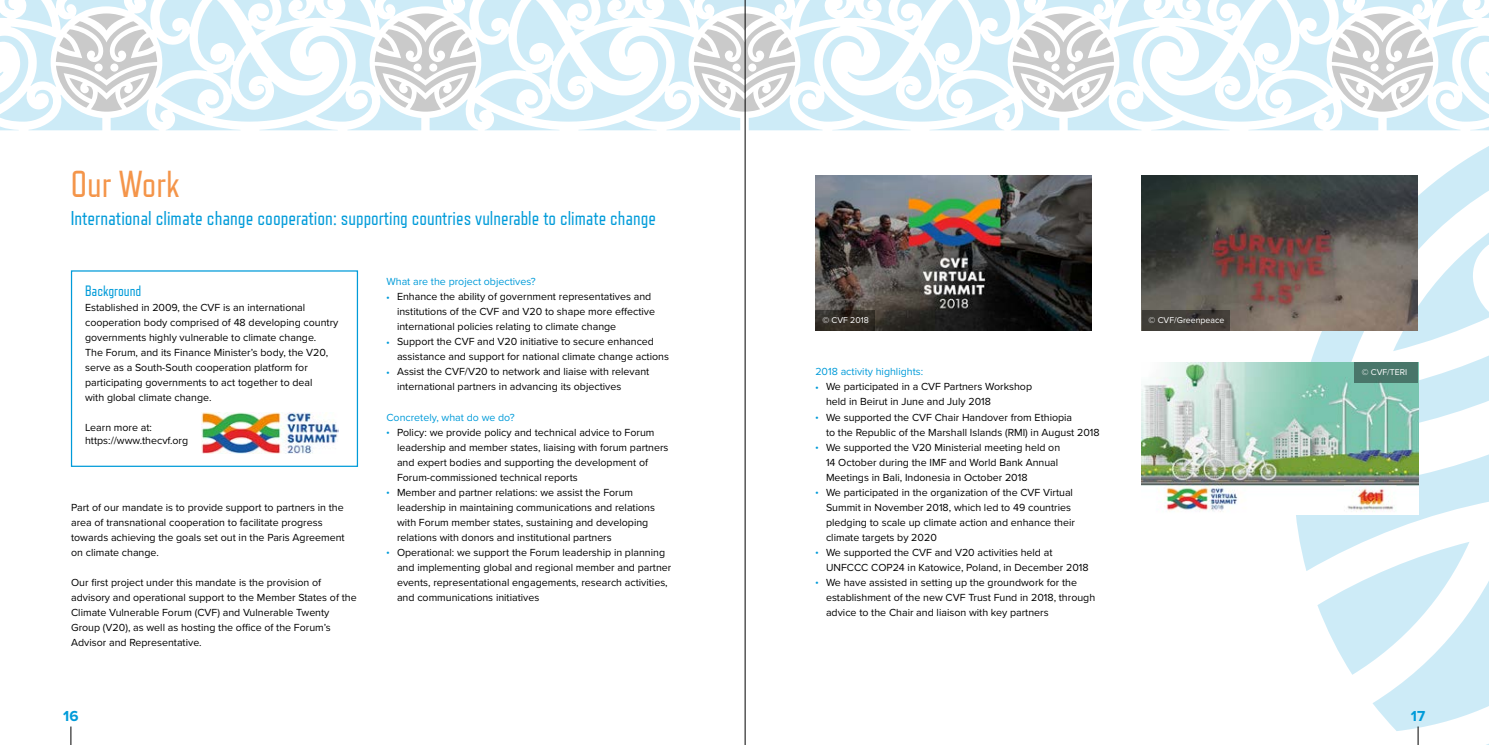
<style>
.page{position:relative;width:1489px;height:745px;background:#fff}
.page>*{position:absolute;margin:0;border:0;box-sizing:border-box;transform-origin:0 0}
.t1{font:37.5px "Refrigerator Deluxe";color:#f4954a}
.t2{font:20px "Refrigerator Deluxe";color:#009bd9}
.t3{font:15px "Refrigerator Deluxe";color:#009bd9}
.t4{font:700 15px "Proxima Nova";color:#009bd9}
.t5{font:10.62px/15px "Proxima Nova";color:#000}
.t6{font:10.62px "Proxima Nova";color:#009bd9}
.t7{font:8.75px "Proxima Nova";color:#fff}
.s1{font-family:"Univers LT Pro 45";font-weight:300;font-size:6.25px;color:#009bd9}
</style>
<div class="page">
<div style="left:71px;top:270px;width:287px;height:196px;border:1px solid #009bd9"></div>
<img style="left:201px;top:412px;width:137px;height:41px">
<img style="left:815px;top:175px;width:276px;height:155px">
<svg style="left:1294px;top:146px;width:194px;height:213px"></svg>
<svg style="left:1296px;top:359px;width:192px;height:385px"></svg>
<img style="left:1141px;top:175px;width:276px;height:155px">
<img style="left:1141px;top:362px;width:276px;height:152px">
<svg style="left:815px;top:310px;width:60px;height:20px"></svg>
<div style="left:1141px;top:310px;width:88px;height:20px;background:#413e39"></div>
<div style="left:1354px;top:362px;width:63px;height:20px;background:#49766a"></div>
<svg style="left:1417px;top:726px;width:1px;height:18px"></svg>
<svg style="left:71px;top:726px;width:1px;height:18px"></svg>
<svg style="left:0;top:0;width:1488px;height:130px"></svg>
<hr style="left:745px;top:0;width:1px;height:744px;background:#000">
<h1 class="t1" style="left:71px;top:162px;width:110px">Our Work</h1>
<h2 class="t2" style="left:71px;top:206px;width:586px">International climate change cooperation: supporting countries vulnerable to climate change</h2>
<h3 class="t3" style="left:85px;top:282px;width:58px">Background</h3>
<p class="t5" style="left:85px;top:300px;width:255px">Established in 2009, the CVF is an international cooperation body comprised of 48 developing country governments highly vulnerable to climate change.<br>The Forum, and its Finance Minister’s body, the V20, serve as a South-South cooperation platform for participating governments to act together to deal<br>with global climate change.</p>
<p class="t5" style="left:85px;top:421px;width:105px;line-height:13.1px">Learn more at: https://www.thecvf.org</p>
<p class="t5" style="left:71px;top:499px;width:275px">Part of our mandate is to provide support to partners in the area of transnational cooperation to facilitate progress towards achieving the goals set out in the Paris Agreement on climate change.</p>
<p class="t5" style="left:71px;top:574px;width:287px">Our first project under this mandate is the provision of advisory and operational support to the Member States of the Climate Vulnerable Forum (CVF) and Vulnerable Twenty Group (V20), as well as hosting the office of the Forum’s Advisor and Representative.</p>
<p class="t6" style="left:386px;top:275px;width:151px">What are the project objectives?</p>
<p class="t5" style="left:397px;top:289px;width:259px;text-indent:-11px"><span class="s1">•</span> Enhance the ability of government representatives and institutions of the CVF and V20 to shape more effective international policies relating to climate change</p>
<p class="t5" style="left:397px;top:334px;width:273px;text-indent:-11px"><span class="s1">•</span> Support the CVF and V20 initiative to secure enhanced assistance and support for national climate change actions</p>
<p class="t5" style="left:397px;top:364px;width:254px;text-indent:-11px"><span class="s1">•</span> Assist the CVF/V20 to network and liaise with relevant international partners in advancing its objectives</p>
<p class="t6" style="left:386px;top:410px;width:130px">Concretely, what do we do?</p>
<p class="t5" style="left:397px;top:424px;width:273px;text-indent:-11px"><span class="s1">•</span> Policy: we provide policy and technical advice to Forum leadership and member states, liaising with forum partners and expert bodies and supporting the development of Forum-commissioned technical reports</p>
<p class="t5" style="left:397px;top:484px;width:259px;text-indent:-11px"><span class="s1">•</span> Member and partner relations: we assist the Forum leadership in maintaining communications and relations with Forum member states, sustaining and developing relations with donors and institutional partners</p>
<p class="t5" style="left:397px;top:544px;width:276px;text-indent:-11px"><span class="s1">•</span> Operational: we support the Forum leadership in planning and implementing global and regional member and partner events, representational engagements, research activities, and communications initiatives</p>
<p class="t7" style="left:822px;top:315px;width:48px">© CVF 2018</p>
<p class="t7" style="left:1148px;top:315px;width:77px">© CVF/Greenpeace</p>
<p class="t6" style="left:815px;top:365px;width:109px">2018 activity highlights:</p>
<p class="t5" style="left:826px;top:379px;width:207px;text-indent:-11px"><span class="s1">•</span> We participated in a CVF Partners Workshop held in Beirut in June and July 2018</p>
<p class="t5" style="left:826px;top:409px;width:275px;text-indent:-11px"><span class="s1">•</span> We supported the CVF Chair Handover from Ethiopia<br>to the Republic of the Marshall Islands (RMI) in August 2018</p>
<p class="t5" style="left:826px;top:439px;width:236px;text-indent:-11px"><span class="s1">•</span> We supported the V20 Ministerial meeting held on<br>14 October during the IMF and World Bank Annual<br>Meetings in Bali, Indonesia in October 2018</p>
<p class="t5" style="left:826px;top:484px;width:250px;text-indent:-11px"><span class="s1">•</span> We participated in the organization of the CVF Virtual Summit in November 2018, which led to 49 countries pledging to scale up climate action and enhance their climate targets by 2020</p>
<p class="t5" style="left:826px;top:544px;width:264px;text-indent:-11px"><span class="s1">•</span> We supported the CVF and V20 activities held at<br>UNFCCC COP24 in Katowice, Poland, in December 2018</p>
<p class="t5" style="left:826px;top:574px;width:271px;text-indent:-11px"><span class="s1">•</span> We have assisted in setting up the groundwork for the establishment of the new CVF Trust Fund in 2018, through advice to the Chair and liaison with key partners</p>
<p class="t7" style="left:1361px;top:367px;width:47px">© CVF/TERI</p>
<h3 class="t4" style="left:63px;top:706px;width:17px">16</h3>
<h3 class="t4" style="left:1410px;top:706px;width:16px">17</h3>
</div>
